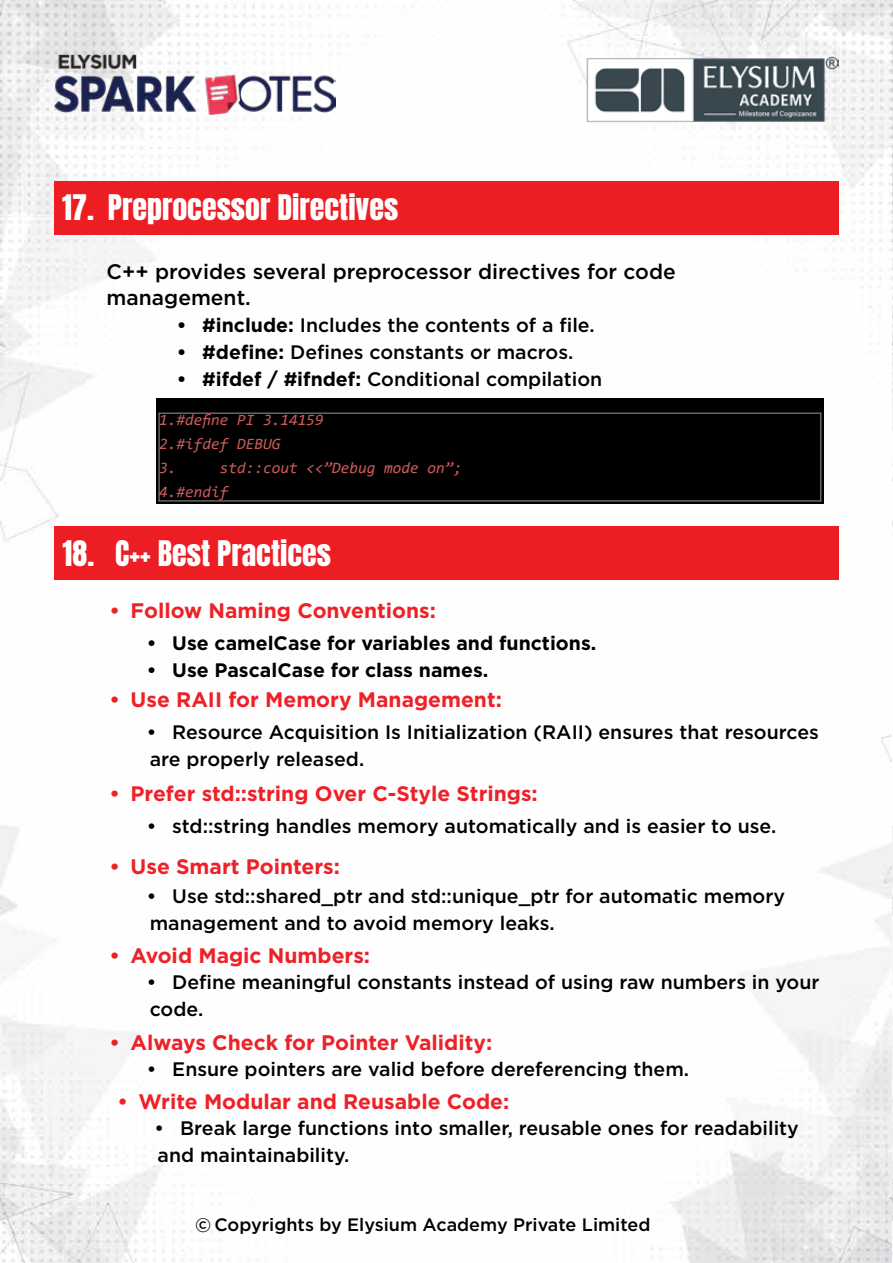
<style>
.page{position:relative;width:893px;height:1263px;background:#fff}
.page>*{position:absolute;margin:0;border:0;box-sizing:border-box;transform-origin:0 0}
.t1{font:30px "Anton";color:#fff}
.t2{font:700 21px "Gotham";color:#ed2127}
.t3{font:500 21px/25.2px "Gotham";color:#000}
.t4{font:500 19.5px/27px "Gotham";color:#000}
.t5{font:700 19.5px "Gotham";color:#000}
.t6{font:500 18px "Gotham";color:#000}
.t7{font:italic 15.75px/24px "Consolas";color:#cd5c5c}
.s1{font-weight:700}
.s2{font-size:19.5px}
</style>
<div class="page">
<img style="left:0;top:0;width:893px;height:1263px">
<img style="left:54px;top:54px;width:281px;height:61px">
<img style="left:585px;top:54px;width:254px;height:69px">
<div style="left:54px;top:527px;width:785px;height:53px;background:#ed1d24"></div>
<div style="left:156px;top:398px;width:668px;height:106px;background:#000"></div>
<div style="left:158px;top:413px;width:663px;height:88px;border:1px solid #888"></div>
<div style="left:54px;top:182px;width:784px;height:53px;background:#ed1d24"></div>
<h1 class="t1" style="left:62px;top:192px;width:338px">17. Preprocessor Directives</h1>
<p class="t3" style="left:107px;top:259px;width:571px">C++ provides several preprocessor directives for code management.</p>
<p class="t4" style="left:177px;top:311px;width:419px"><span class="s1">• #include:</span> Includes the contents of a file.</p>
<p class="t4" style="left:177px;top:338px;width:398px"><span class="s1">• #define:</span> Defines constants or macros.</p>
<p class="t4" style="left:177px;top:365px;width:427px"><span class="s1">• #ifdef / #ifndef:</span> Conditional compilation</p>
<p class="t7" style="left:159px;top:407px;width:166px">1.#define PI 3.14159<br>2.#ifdef DEBUG<br>3.</p>
<p class="t7" style="left:159px;top:455px;width:305px;text-indent:61px">std::cout &lt;&lt;”Debug mode on”;<br>4.#endif</p>
<h1 class="t1" style="left:63px;top:538px;width:270px">18. C++ Best Practices</h1>
<p class="t2" style="left:110px;top:596px;width:328px">• Follow Naming Conventions:</p>
<p class="t5" style="left:147px;top:630px;width:451px">• Use camelCase for variables and functions.</p>
<p class="t5" style="left:147px;top:657px;width:343px">• Use PascalCase for class names.</p>
<p class="t2" style="left:110px;top:686px;width:394px">• Use RAII for Memory Management:</p>
<p class="t4" style="left:147px;top:718px;width:674px">• Resource Acquisition Is Initialization (RAII) ensures that resources are properly released.</p>
<p class="t2" style="left:110px;top:779px;width:430px">• Prefer std::string Over C-Style Strings:</p>
<p class="t4" style="left:147px;top:812px;width:631px">• std::string handles memory automatically and is easier to use.</p>
<p class="t2" style="left:110px;top:853px;width:232px">• Use Smart Pointers:</p>
<p class="t4" style="left:147px;top:882px;width:640px">• Use std::shared_ptr and std::unique_ptr for automatic memory management and to avoid memory leaks.</p>
<p class="t2" style="left:110px;top:942px;width:262px">• Avoid Magic Numbers:</p>
<p class="t4" style="left:147px;top:968px;width:674px">• Define meaningful constants instead of using raw numbers in your code.</p>
<p class="t2" style="left:110px;top:1029px;width:384px">• Always Check for Pointer Validity:</p>
<p class="t2" style="left:117px;top:1087px;width:393px">• Write Modular and Reusable Code:</p>
<p class="t4" style="left:147px;top:1056px;width:544px">• Ensure pointers are valid before dereferencing them.</p>
<p class="t4" style="left:155px;top:1114px;width:646px">• Break large functions into smaller, reusable ones for readability and maintainability.</p>
<p class="t6" style="left:195px;top:1213px;width:457px"><span class="s2">©</span> Copyrights by Elysium Academy Private Limited</p>
</div>
